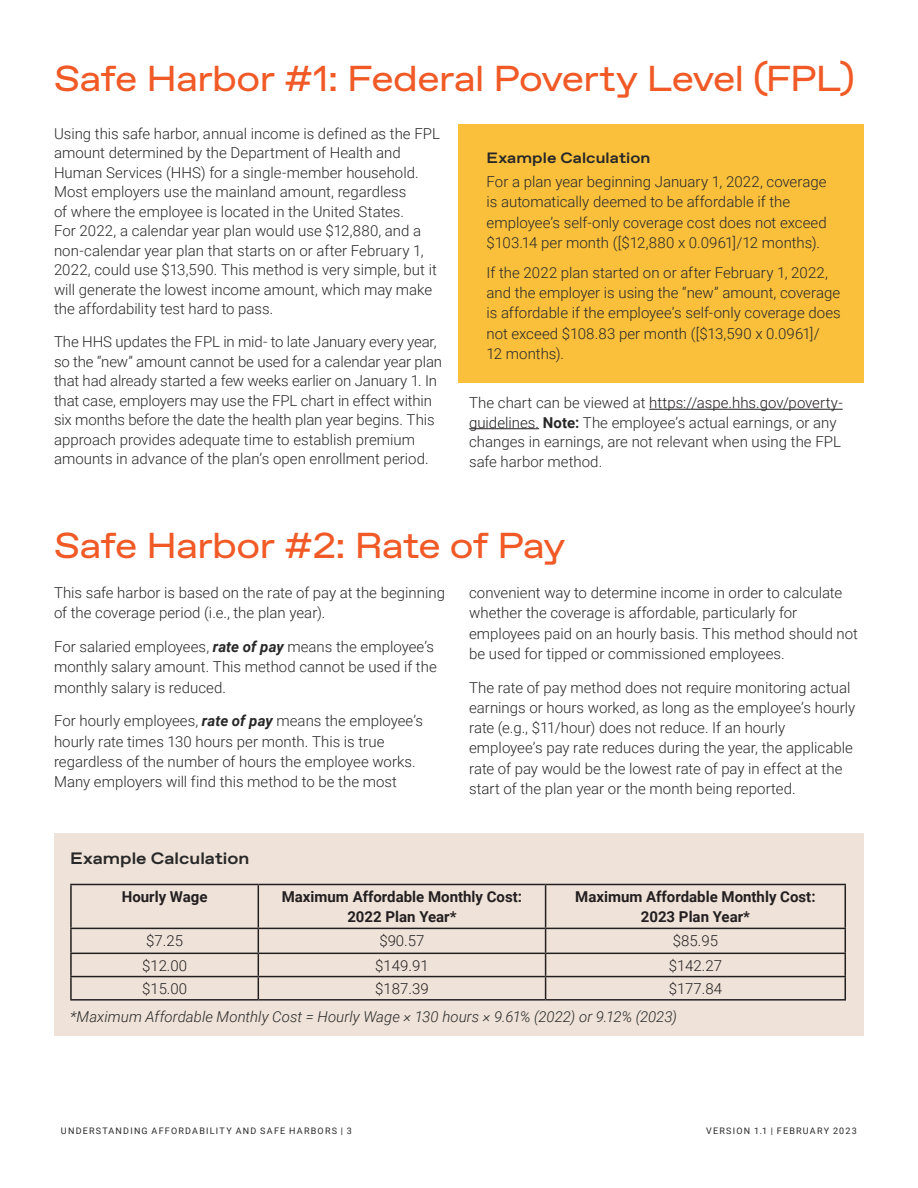
<style>
.page{position:relative;width:918px;height:1188px;background:#fff}
.page>*{position:absolute;margin:0;border:0;box-sizing:border-box;transform-origin:0 0}
.Page_Headers_-_Favor{font:36px "ABC Favorit Extended";letter-spacing:-.02em;color:#f15a26}
.Body_Copy_-_Roboto{font:700 16.5px "ABC Favorit Extended";color:#282828}
.Body_Copy_-_Roboto-2{font:300 15px/20.2px "Roboto";color:#282828}
.Cover_Title_-_Favori{font:700 15px/20.2px "Roboto";color:#231f20;text-align:center}
.Body_Copy_-_Roboto-3{font:italic 300 15px "Roboto";color:#282828}
.Cover_Title_-_Favori-2{font:300 15px "Roboto";color:#231f20}
.Body_Copy_-_Roboto-4{font:700 15px "ABC Favorit Extended";letter-spacing:.005em;color:#282828}
.Body_Copy_-_Roboto-5{font:700 15px "Roboto";color:#231f20}
.t1{font:9px "Roboto";letter-spacing:.135em;color:#282828}
.s1{color:#231f20}
.s2{font-weight:700}
.s3{font-weight:700;font-style:italic}
</style>
<div class="page">
<hr style="left:649px;top:409px;width:194px;height:1px;background:#231f20">
<hr style="left:469px;top:428px;width:70px;height:1px;background:#231f20">
<div style="left:459px;top:125px;width:405px;height:258px;background:#fac03b"></div>
<div style="left:54px;top:833px;width:810px;height:203px;background:#efe3d9"></div>
<hr style="left:258px;top:885px;width:1px;height:43px;background:#231f20">
<hr style="left:545px;top:885px;width:1px;height:43px;background:#231f20">
<svg style="left:258px;top:929px;width:1px;height:70px"></svg>
<svg style="left:545px;top:929px;width:1px;height:70px"></svg>
<hr style="left:70px;top:977px;width:2px;height:22px;background:#231f20">
<hr style="left:70px;top:999px;width:188px;height:2px;background:#231f20">
<hr style="left:258px;top:999px;width:288px;height:2px;background:#231f20">
<hr style="left:546px;top:999px;width:300px;height:2px;background:#231f20">
<hr style="left:70px;top:884px;width:188px;height:1px;background:#231f20">
<hr style="left:70px;top:885px;width:2px;height:43px;background:#231f20">
<hr style="left:258px;top:884px;width:288px;height:1px;background:#231f20">
<hr style="left:546px;top:884px;width:300px;height:1px;background:#231f20">
<hr style="left:845px;top:885px;width:1px;height:43px;background:#231f20">
<hr style="left:70px;top:928px;width:188px;height:1px;background:#231f20">
<hr style="left:70px;top:929px;width:2px;height:24px;background:#231f20">
<hr style="left:258px;top:928px;width:288px;height:1px;background:#231f20">
<hr style="left:546px;top:928px;width:300px;height:1px;background:#231f20">
<hr style="left:70px;top:953px;width:188px;height:1px;background:#231f20">
<hr style="left:70px;top:954px;width:2px;height:22px;background:#231f20">
<hr style="left:258px;top:953px;width:288px;height:1px;background:#231f20">
<hr style="left:546px;top:953px;width:300px;height:1px;background:#231f20">
<svg style="left:845px;top:929px;width:1px;height:70px"></svg>
<hr style="left:70px;top:976px;width:188px;height:1px;background:#231f20">
<hr style="left:258px;top:976px;width:288px;height:1px;background:#231f20">
<hr style="left:546px;top:976px;width:300px;height:1px;background:#231f20">
<p class="Page_Headers_-_Favor" style="left:54px;top:57px;width:802px">Safe Harbor #1: Federal Poverty Level (FPL)</p>
<p class="Body_Copy_-_Roboto-2" style="left:54px;top:123px;width:388px;line-height:19.5px">Using this safe harbor, annual income is defined as the FPL amount determined by the Department of Health and Human Services (HHS) for a single-member household.<br>Most employers use the mainland amount, regardless<br>of where the employee is located in the United States.<br>For 2022, a calendar year plan would use $12,880, and a non-calendar year plan that starts on or after February 1, 2022, could use $13,590. This method is very simple, but it will generate the lowest income amount, which may make the affordability test hard to pass.</p>
<p class="Body_Copy_-_Roboto-2" style="left:54px;top:332px;width:390px;line-height:19.5px">The HHS updates the FPL in mid- to late January every year, so the “new” amount cannot be used for a calendar year plan that had already started a few weeks earlier on January 1. In that case, employers may use the FPL chart in effect within six months before the date the health plan year begins. This approach provides adequate time to establish premium amounts in advance of the plan’s open enrollment period.</p>
<p class="Body_Copy_-_Roboto-4" style="left:487px;top:149px;width:165px">Example Calculation</p>
<p class="Body_Copy_-_Roboto-2" style="left:487px;top:171px;width:342px">For a plan year beginning January 1, 2022, coverage is automatically deemed to be affordable if the employee’s self-only coverage cost does not exceed $103.14 per month ([$12,880 x 0.0961]/12 months).</p>
<p class="Body_Copy_-_Roboto-2" style="left:487px;top:262px;width:356px">If the 2022 plan started on or after February 1, 2022, and the employer is using the “new” amount, coverage is affordable if the employee’s self-only coverage does not exceed $108.83 per month ([$13,590 x 0.0961]/<br>12 months).</p>
<p class="Body_Copy_-_Roboto-2" style="left:469px;top:393px;width:375px;line-height:19.5px">The chart can be viewed at <span class="s1">https://aspe.hhs.gov/poverty&shy;guidelines.</span> <span class="s2">Note:</span> The employee’s actual earnings, or any changes in earnings, are not relevant when using the FPL safe harbor method.</p>
<p class="Page_Headers_-_Favor" style="left:54px;top:524px;width:513px">Safe Harbor #2: Rate of Pay</p>
<p class="Body_Copy_-_Roboto-2" style="left:54px;top:582px;width:393px">This safe harbor is based on the rate of pay at the beginning of the coverage period (i.e., the plan year).</p>
<p class="Body_Copy_-_Roboto-2" style="left:54px;top:636px;width:384px">For salaried employees, <span class="s3">rate of pay</span> means the employee’s monthly salary amount. This method cannot be used if the monthly salary is reduced.</p>
<p class="Body_Copy_-_Roboto-2" style="left:54px;top:710px;width:371px">For hourly employees, <span class="s3">rate of pay</span> means the employee’s hourly rate times 130 hours per month. This is true regardless of the number of hours the employee works.<br>Many employers will find this method to be the most</p>
<p class="Body_Copy_-_Roboto-2" style="left:469px;top:582px;width:390px">convenient way to determine income in order to calculate whether the coverage is affordable, particularly for employees paid on an hourly basis. This method should not be used for tipped or commissioned employees.</p>
<p class="Body_Copy_-_Roboto-2" style="left:469px;top:677px;width:388px">The rate of pay method does not require monitoring actual earnings or hours worked, as long as the employee’s hourly rate (e.g., $11/hour) does not reduce. If an hourly employee’s pay rate reduces during the year, the applicable rate of pay would be the lowest rate of pay in effect at the start of the plan year or the month being reported.</p>
<p class="Body_Copy_-_Roboto" style="left:70px;top:849px;width:181px">Example Calculation</p>
<p class="Body_Copy_-_Roboto-5" style="left:122px;top:886px;width:87px">Hourly Wage</p>
<p class="Cover_Title_-_Favori" style="left:282px;top:886px;width:242px">Maximum Affordable Monthly Cost:<br>2022 Plan Year*</p>
<p class="Cover_Title_-_Favori" style="left:575px;top:886px;width:242px">Maximum Affordable Monthly Cost:<br>2023 Plan Year*</p>
<p class="Cover_Title_-_Favori-2" style="left:146px;top:930px;width:38px">$7.25</p>
<p class="Cover_Title_-_Favori-2" style="left:379px;top:930px;width:47px">$90.57</p>
<p class="Cover_Title_-_Favori-2" style="left:673px;top:930px;width:47px">$85.95</p>
<p class="Cover_Title_-_Favori-2" style="left:142px;top:955px;width:47px">$12.00</p>
<p class="Cover_Title_-_Favori-2" style="left:375px;top:955px;width:55px">$149.91</p>
<p class="Cover_Title_-_Favori-2" style="left:669px;top:955px;width:55px">$142.27</p>
<p class="Cover_Title_-_Favori-2" style="left:142px;top:978px;width:47px">$15.00</p>
<p class="Cover_Title_-_Favori-2" style="left:375px;top:978px;width:55px">$187.39</p>
<p class="Cover_Title_-_Favori-2" style="left:669px;top:978px;width:55px">$177.84</p>
<p class="Body_Copy_-_Roboto-3" style="left:70px;top:1006px;width:608px">*Maximum Affordable Monthly Cost = Hourly Wage × 130 hours × 9.61% (2022) or 9.12% (2023)</p>
<p class="t1" style="left:61px;top:1124px;width:292px">UNDERSTANDING AFFORDABILITY AND SAFE HARBORS | 3</p>
<p class="t1" style="left:706px;top:1124px;width:152px">VERSION 1.1 | FEBRUARY 2023</p>
</div>
